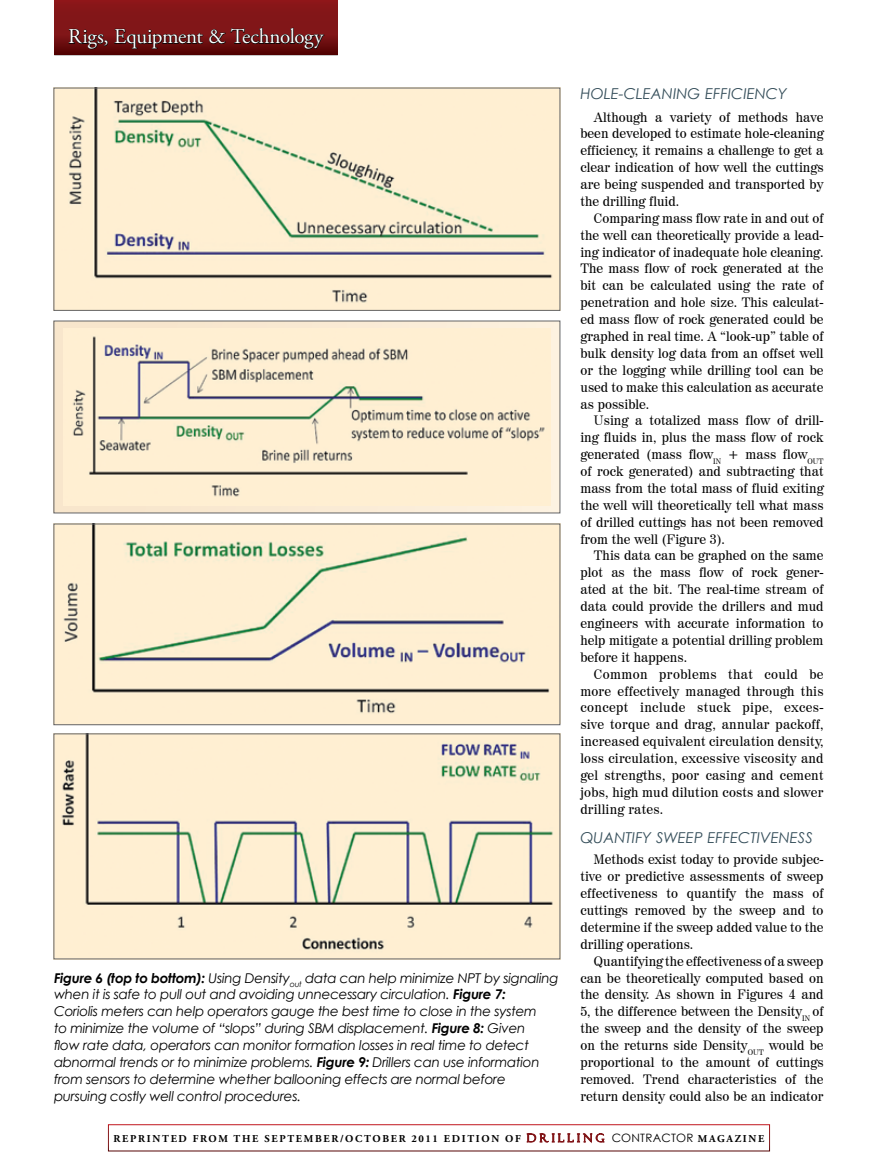
<style>
.page{position:relative;width:878px;height:1175px;background:#fff}
.page>*{position:absolute;margin:0;border:0;box-sizing:border-box;transform-origin:0 0}
.t1{font:21px "Adobe Garamond Pro";letter-spacing:-.015em;color:#fff}
.t2{font:italic 15px "Century Gothic";color:#354e5a}
.t3{font:13.5px/16.8px "Century 725 BT";color:#000;text-align:justify}
.t4{font:italic 13.5px/16.8px "Century Gothic";letter-spacing:-.02em;color:#000}
.t5{font:700 10.5px "Adobe Garamond Pro";letter-spacing:.165em;color:#000}
.s1{font-weight:700}
.s2{font-family:"Felix Titling";font-weight:400;font-size:11.25px;color:#811518}
.s3{font-family:"Century Gothic";font-weight:400;font-size:11.55px}
</style>
<div class="page">
<div style="left:54px;top:0;width:284px;height:56px;background:#540202"></div>
<svg style="left:54px;top:0;width:284px;height:50px;background:#821517"></svg>
<svg style="left:68px;top:28px;width:40px;height:22px"></svg>
<svg style="left:114px;top:28px;width:89px;height:21px"></svg>
<svg style="left:209px;top:20px;width:115px;height:30px"></svg>
<div style="left:108px;top:1124px;width:662px;height:27px;border:1px solid #fff"></div>
<svg style="left:526px;top:1133px;width:78px;height:10px"></svg>
<img style="left:56px;top:735px;width:502px;height:222px">
<div style="left:54px;top:733px;width:506px;height:226px;border:1px solid #636466"></div>
<img style="left:56px;top:90px;width:502px;height:218px">
<img style="left:56px;top:526px;width:502px;height:197px">
<div style="left:54px;top:524px;width:506px;height:201px;border:1px solid #636466"></div>
<div style="left:54px;top:321px;width:506px;height:192px;background:linear-gradient(to right,#f7e4c9,#fdf1df)"></div>
<img style="left:63px;top:328px;width:487px;height:178px">
<h1 class="t1" style="left:68px;top:24px;width:256px">Rigs, Equipment &amp; Technology</h1>
<p class="t4" style="left:54px;top:969px;width:506px"><span class="s1">Figure 6 (top to bottom):</span> Using Density<sub>out</sub> data can help minimize NPT by signaling when it is safe to pull out and avoiding unnecessary circulation. <span class="s1">Figure 7:<br></span>Coriolis meters can help operators gauge the best time to close in the system<br>to minimize the volume of “slops” during SBM displacement. <span class="s1">Figure 8:</span> Given<br>flow rate data, operators can monitor formation losses in real time to detect abnormal trends or to minimize problems. <span class="s1">Figure 9:</span> Drillers can use information from sensors to determine whether ballooning effects are normal before pursuing costly well control procedures.</p>
<p class="t2" style="left:580px;top:83px;width:208px">Hole-Cleaning Efficiency</p>
<p class="t3" style="left:580px;top:108px;width:245px;text-indent:14px">Although a variety of methods have been developed to estimate hole-cleaning efficiency, it remains a challenge to get a clear indication of how well the cuttings are being suspended and transported by the drilling fluid.</p>
<p class="t3" style="left:580px;top:209px;width:245px;text-indent:14px">Comparing mass flow rate in and out of the well can theoretically provide a lead&shy;ing indicator of inadequate hole cleaning.<br>The mass flow of rock generated at the bit can be calculated using the rate of penetration and hole size. This calculat&shy;ed mass flow of rock generated could be graphed in real time. A “look-up” table of bulk density log data from an offset well or the logging while drilling tool can be used to make this calculation as accurate as possible.</p>
<p class="t3" style="left:580px;top:412px;width:245px;text-indent:14px">Using a totalized mass flow of drill&shy;ing fluids in, plus the mass flow of rock generated (mass flow<sub>IN</sub> + mass flow<sub>OUT </sub>of rock generated) and subtracting that mass from the total mass of fluid exiting the well will theoretically tell what mass of drilled cuttings has not been removed from the well (Figure 3).</p>
<p class="t3" style="left:580px;top:547px;width:244px;text-indent:14px">This data can be graphed on the same plot as the mass flow of rock gener&shy;ated at the bit. The real-time stream of data could provide the drillers and mud engineers with accurate information to help mitigate a potential drilling problem before it happens.</p>
<p class="t3" style="left:580px;top:665px;width:245px;text-indent:14px">Common problems that could be more effectively managed through this concept include stuck pipe, exces&shy;sive torque and drag, annular packoff, increased equivalent circulation density, loss circulation, excessive viscosity and gel strengths, poor casing and cement jobs, high mud dilution costs and slower drilling rates.</p>
<p class="t2" style="left:580px;top:826px;width:226px">Quantify Sweep Effectiveness</p>
<p class="t3" style="left:580px;top:851px;width:245px;text-indent:14px">Methods exist today to provide subjec&shy;tive or predictive assessments of sweep effectiveness to quantify the mass of cuttings removed by the sweep and to determine if the sweep added value to the drilling operations.</p>
<p class="t3" style="left:580px;top:952px;width:245px;text-indent:14px">Quantifying the effectiveness of a sweep can be theoretically computed based on the density. As shown in Figures 4 and 5, the difference between the Density<sub>IN</sub> of the sweep and the density of the sweep on the returns side Density<sub>OUT</sub> would be proportional to the amount of cuttings removed. Trend characteristics of the return density could also be an indicator</p>
<p class="t5" style="left:114px;top:1132px;width:652px">REPRINTED FROM THE SEPTEMBER/OCTOBER 2011 EDITION OF <span class="s2">Drilling</span> <span class="s3">CONTRACTOR</span> MAGAZINE</p>
</div>
